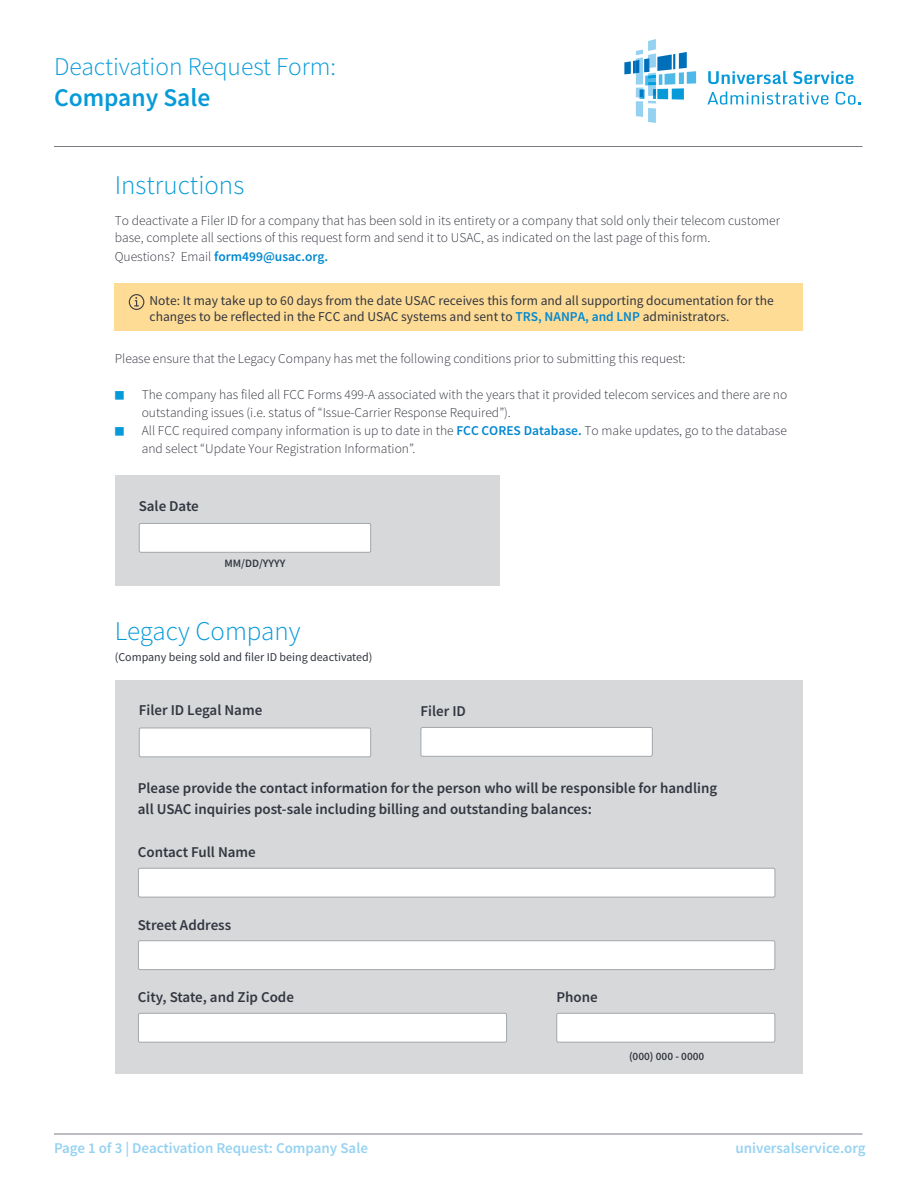
<style>
.page{position:relative;width:918px;height:1188px;background:#fff}
.page>*{position:absolute;margin:0;border:0;box-sizing:border-box;transform-origin:0 0}
.H1{font:300 27px "Source Sans Pro";color:#069ad9}
.Paragraph_Text{font:300 27px "Source Sans Pro";color:#069ad9}
.Form_Title{font:300 25.5px "Source Sans Pro";color:#069ad9}
.Form_Title-2{font:600 25.5px "Source Sans Pro";color:#069ad9}
.Field_Heading{font:600 15px/21px "Source Sans Pro";color:#323640}
.t1{font:600 15px "Source Sans Pro";color:#95d2f2}
.Paragraph_Text-2{font:300 13.5px/18px "Source Sans Pro";color:#323640}
.t2{font:13.5px/16.2px "Source Sans Pro";color:#323640}
.Parenthesis_Heading{font:12px "Source Sans Pro";color:#323640}
.t3{font:600 11.25px "Source Sans Pro";color:#323640}
.s1{font-weight:600;color:#0087d1}
.s2{font-size:10.5px;color:#069ad9}
</style>
<div class="page">
<hr style="left:54px;top:1134px;width:808px;height:1px;background:#787d83">
<svg style="left:708px;top:71px;width:79px;height:13px"></svg>
<svg style="left:793px;top:71px;width:60px;height:13px"></svg>
<svg style="left:707px;top:91px;width:121px;height:14px"></svg>
<svg style="left:836px;top:92px;width:25px;height:13px"></svg>
<svg style="left:624px;top:39px;width:72px;height:84px"></svg>
<hr style="left:54px;top:146px;width:808px;height:1px;background:#787d83">
<div style="left:115px;top:284px;width:688px;height:47px;background:#fedc96"></div>
<div style="left:129px;top:294px;width:15px;height:16px;border:1px solid #404040;border-radius:50%"></div>
<svg style="left:134px;top:297px;width:5px;height:10px"></svg>
<div style="left:115px;top:680px;width:687px;height:393px;background:#d7d8da"></div>
<div style="left:139px;top:728px;width:232px;height:29px;background:#fff;border-radius:2px"></div>
<div style="left:139px;top:728px;width:232px;height:29px;border:1px solid #a3a7a9;border-radius:2px"></div>
<div style="left:115px;top:476px;width:385px;height:110px;background:#d7d8da"></div>
<div style="left:139px;top:523px;width:232px;height:29px;background:#fff;border-radius:2px"></div>
<div style="left:139px;top:523px;width:232px;height:30px;border:1px solid #a3a7a9;border-radius:2px"></div>
<div style="left:421px;top:727px;width:231px;height:29px;background:#fff;border-radius:2px"></div>
<div style="left:421px;top:727px;width:232px;height:30px;border:1px solid #a3a7a9;border-radius:2px"></div>
<div style="left:138px;top:868px;width:637px;height:29px;background:#fff;border-radius:2px"></div>
<div style="left:138px;top:868px;width:637px;height:29px;border:1px solid #a3a7a9;border-radius:2px"></div>
<div style="left:138px;top:941px;width:637px;height:29px;background:#fff;border-radius:2px"></div>
<div style="left:138px;top:940px;width:637px;height:30px;border:1px solid #a3a7a9;border-radius:2px"></div>
<div style="left:138px;top:1013px;width:369px;height:29px;background:#fff;border-radius:2px"></div>
<div style="left:138px;top:1013px;width:369px;height:30px;border:1px solid #a3a7a9;border-radius:2px"></div>
<div style="left:557px;top:1013px;width:218px;height:29px;background:#fff;border-radius:2px"></div>
<div style="left:556px;top:1013px;width:219px;height:30px;border:1px solid #a3a7a9;border-radius:2px"></div>
<p class="Form_Title" style="left:54px;top:51px;width:284px">Deactivation Request Form:</p>
<p class="Form_Title-2" style="left:54px;top:81px;width:158px">Company Sale</p>
<p class="Paragraph_Text" style="left:115px;top:169px;width:131px">Instructions</p>
<p class="Paragraph_Text-2" style="left:115px;top:211px;width:667px">To deactivate a Filer ID for a company that has been sold in its entirety or a company that sold only their telecom customer base, complete all sections of this request form and send it to USAC, as indicated on the last page of this form.<br>Questions? Email <span class="s1">form499@usac.org.</span></p>
<p class="t2" style="left:150px;top:292px;width:626px">Note: It may take up to 60 days from the date USAC receives this form and all supporting documentation for the changes to be reflected in the FCC and USAC systems and sent to <span class="s1">TRS, NANPA, and LNP</span> administrators.</p>
<p class="Paragraph_Text-2" style="left:115px;top:349px;width:572px">Please ensure that the Legacy Company has met the following conditions prior to submitting this request:</p>
<p class="Paragraph_Text-2" style="left:142px;top:386px;width:647px;text-indent:-27px"><span class="s2">■</span> The company has filed all FCC Forms 499-A associated with the years that it provided telecom services and there are no outstanding issues (i.e. status of “Issue-Carrier Response Required”).</p>
<p class="Paragraph_Text-2" style="left:142px;top:421px;width:647px;line-height:18.5px;text-indent:-27px"><span class="s2">■</span> All FCC required company information is up to date in the <span class="s1">FCC CORES Database.</span> To make updates, go to the database and select “Update Your Registration Information”.</p>
<p class="Field_Heading" style="left:139px;top:496px;width:62px">Sale Date</p>
<p class="t3" style="left:225px;top:556px;width:62px">MM/DD/YYYY</p>
<p class="H1" style="left:115px;top:614px;width:187px">Legacy Company</p>
<p class="Parenthesis_Heading" style="left:115px;top:649px;width:259px">(Company being sold and filer ID being deactivated)</p>
<p class="Field_Heading" style="left:139px;top:700px;width:125px">Filer ID Legal Name</p>
<p class="Field_Heading" style="left:421px;top:700px;width:47px">Filer ID</p>
<p class="Field_Heading" style="left:138px;top:777px;width:581px">Please provide the contact information for the person who will be responsible for handling all USAC inquiries post-sale including billing and outstanding balances:</p>
<p class="Field_Heading" style="left:138px;top:842px;width:119px">Contact Full Name</p>
<p class="Field_Heading" style="left:138px;top:914px;width:95px">Street Address</p>
<p class="Field_Heading" style="left:138px;top:987px;width:158px">City, State, and Zip Code</p>
<p class="Field_Heading" style="left:556px;top:987px;width:43px">Phone</p>
<p class="t3" style="left:629px;top:1049px;width:77px">(000) 000 - 0000</p>
<p class="t1" style="left:54px;top:1138px;width:316px">Page 1 of 3 | Deactivation Request: Company Sale</p>
<p class="t1" style="left:735px;top:1138px;width:132px">universalservice.org</p>
</div>
